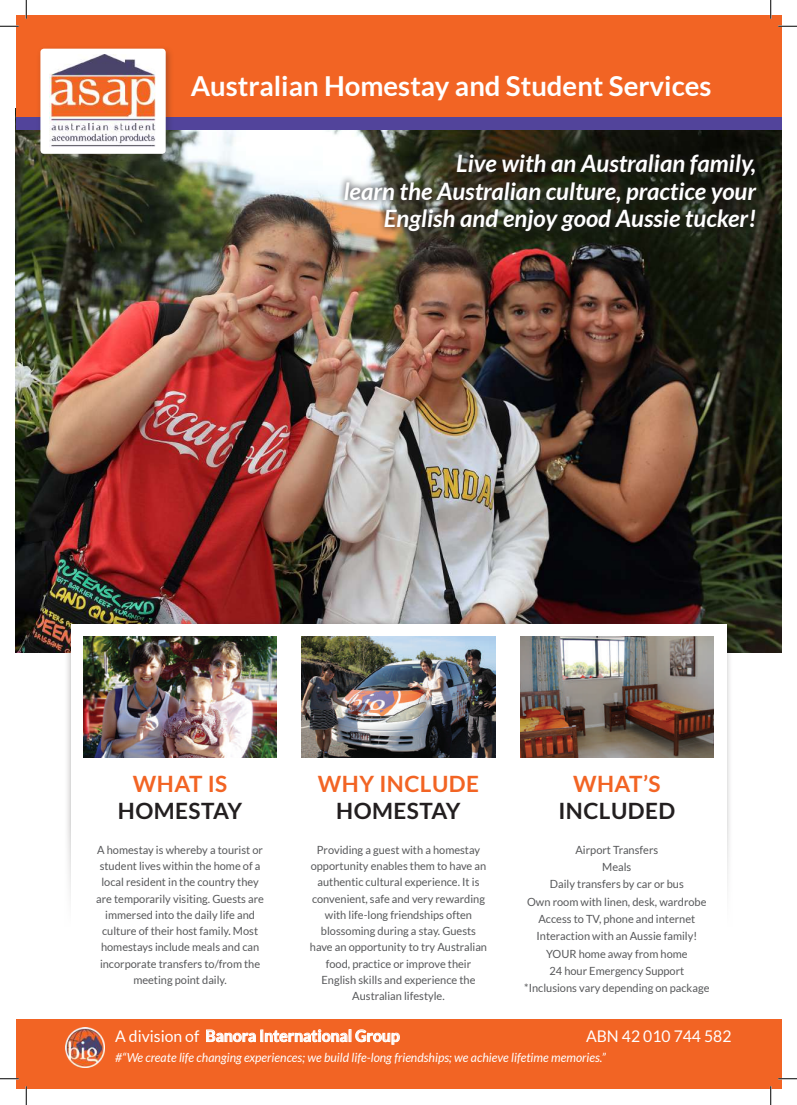
<style>
.page{position:relative;width:797px;height:1105px;background:#fff}
.page>*{position:absolute;margin:0;border:0;box-sizing:border-box;transform-origin:0 0}
.t1{font:700 27.5px "Lato";color:#fff}
.t2{font:italic 700 24px/27.6px "Lato";color:#fff;text-align:right}
.t3{font:700 22.5px "Lato";letter-spacing:.02em;color:#231f20}
.t4{font:700 22.5px "Lato";letter-spacing:.02em;color:#f26424}
.t5{font:700 16.12px "Lato";color:#fff}
.t6{font:16.12px "Lato";color:#fff}
.t7{font:italic 12.5px "Lato";color:#fff}
.t8{font:11.25px/16.2px "Lato";color:#57585a;text-align:center}
.s1{font-weight:400}
</style>
<div class="page">
<img style="left:16px;top:130px;width:765px;height:522px">
<div style="left:16px;top:16px;width:765px;height:111px;background:#f26424"></div>
<div style="left:16px;top:118px;width:765px;height:12px;background:#52449b"></div>
<div style="left:64px;top:618px;width:669px;height:411px;background:#231f20;opacity:.3"></div>
<div style="left:71px;top:624px;width:655px;height:398px;background:#fff"></div>
<div style="left:40px;top:799px;width:716px;height:290px;background:#fff"></div>
<div style="left:16px;top:1019px;width:765px;height:70px;background:#f26424"></div>
<img style="left:83px;top:636px;width:194px;height:122px">
<img style="left:302px;top:636px;width:193px;height:122px">
<img style="left:520px;top:636px;width:193px;height:122px">
<div style="left:337px;top:147px;width:426px;height:92px;background:#231f20;opacity:.5"></div>
<svg style="left:206px;top:1030px;width:49px;height:12px"></svg>
<svg style="left:261px;top:1029px;width:138px;height:15px"></svg>
<img style="left:65px;top:1028px;width:40px;height:39px">
<div style="left:36px;top:44px;width:139px;height:119px;background:#231f20;opacity:.3"></div>
<div style="left:40px;top:49px;width:126px;height:105px;background:#fff;border-radius:4px"></div>
<img style="left:49px;top:55px;width:107px;height:92px">
<svg style="left:0;top:25px;width:19px;height:2px"></svg>
<svg style="left:778px;top:25px;width:19px;height:2px"></svg>
<svg style="left:0;top:1078px;width:19px;height:1px"></svg>
<svg style="left:778px;top:1078px;width:19px;height:1px"></svg>
<svg style="left:25px;top:0;width:2px;height:19px"></svg>
<svg style="left:25px;top:1086px;width:2px;height:19px"></svg>
<svg style="left:770px;top:0;width:1px;height:19px"></svg>
<svg style="left:770px;top:1086px;width:1px;height:19px"></svg>
<h1 class="t1" style="left:191px;top:70px;width:522px">Australian Homestay and Student Services</h1>
<h2 class="t2" style="left:344px;top:150px;width:414px">Live with an Australian family,<br>learn the Australian culture, practice your<br>English and enjoy good Aussie tucker!</h2>
<h3 class="t4" style="left:133px;top:771px;width:96px">WHAT IS</h3>
<h3 class="t3" style="left:118px;top:798px;width:126px">HOMESTAY</h3>
<h3 class="t4" style="left:318px;top:771px;width:162px">WHY INCLUDE</h3>
<h3 class="t3" style="left:336px;top:798px;width:126px">HOMESTAY</h3>
<h3 class="t4" style="left:573px;top:771px;width:89px">WHAT’S</h3>
<h3 class="t3" style="left:558px;top:798px;width:118px">INCLUDED</h3>
<p class="t8" style="left:96px;top:841px;width:169px">A homestay is whereby a tourist or student lives within the home of a local resident in the country they are temporarily visiting. Guests are immersed into the daily life and culture of their host family. Most homestays include meals and can incorporate transfers to/from the meeting point daily.</p>
<p class="t8" style="left:310px;top:841px;width:179px">Providing a guest with a homestay opportunity enables them to have an authentic cultural experience. It is convenient, safe and very rewarding with life-long friendships often blossoming during a stay. Guests have an opportunity to try Australian food, practice or improve their English skills and experience the Australian lifestyle.</p>
<p class="t8" style="left:524px;top:841px;width:187px;line-height:17.2px">Airport Transfers<br>Meals<br>Daily transfers by car or bus<br>Own room with linen, desk, wardrobe<br>Access to TV, phone and internet<br>Interaction with an Aussie family!<br>YOUR home away from home<br>24 hour Emergency Support *Inclusions vary depending on package</p>
<h3 class="t5" style="left:115px;top:1026px;width:286px"><span class="s1">A division of</span> Banora International Group</h3>
<h3 class="t6" style="left:586px;top:1027px;width:147px">ABN 42 010 744 582</h3>
<p class="t7" style="left:115px;top:1050px;width:492px">#“We create life changing experiences; we build life-long friendships; we achieve lifetime memories.”</p>
</div>
